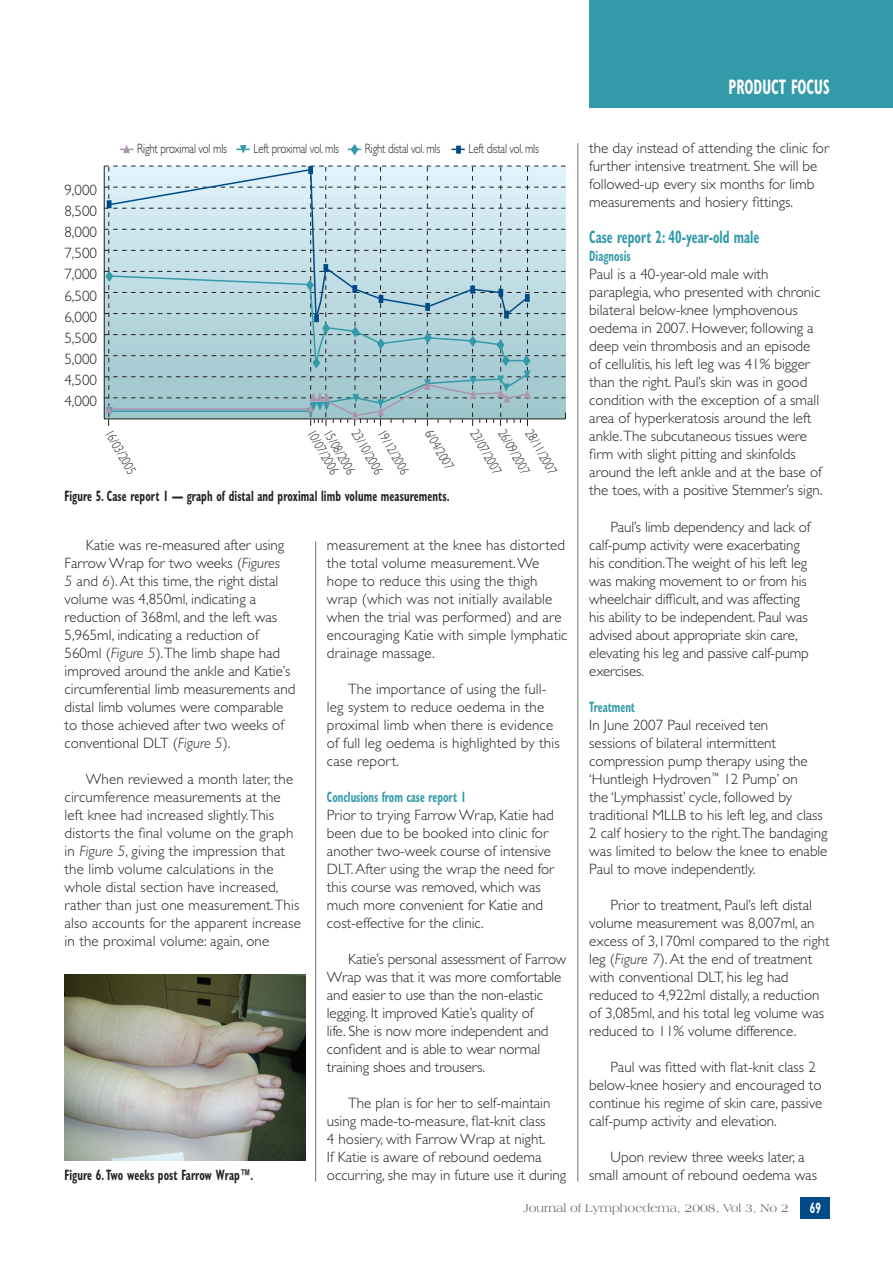
<style>
.page{position:relative;width:893px;height:1264px;background:#fff}
.page>*{position:absolute;margin:0;border:0;box-sizing:border-box;transform-origin:0 0}
.t1{font:700 condensed 21px "Gill Sans";color:#fff;scale:.7 1}
.t2{font:700 condensed 18px "Gill Sans";color:#339aa9;scale:.7 1}
.t3{font:300 15px/18px "Gill Sans";color:#231f20}
.t4{font:700 condensed 15px "Gill Sans";letter-spacing:.01em;color:#231f20;scale:.7 1}
.t5{font:700 condensed 15px "Gill Sans";color:#339aa9;scale:.7 1}
.t6{font:700 condensed 15px "Gill Sans";color:#fff;scale:.7 1}
.t7{font:300 13.5px "Gill Sans";letter-spacing:-.02em;color:#231f20;scale:.8 1}
.t8{font:12px "Americana BT";color:#727172}
.s1{font-style:italic}
</style>
<div class="page">
<div style="left:800px;top:1196px;width:30px;height:21px;background:#004b87"></div>
<div style="left:589px;top:0;width:303px;height:108px;background:#339aa9"></div>
<hr style="left:315px;top:541px;width:1px;height:640px;background:#727172">
<hr style="left:577px;top:143px;width:1px;height:1038px;background:#727172">
<img style="left:65px;top:974px;width:240px;height:185px">
<svg style="left:104px;top:166px;width:462px;height:260px;background:#b3cfd7"></svg>
<svg style="left:456px;top:146px;width:5px;height:8px"></svg>
<svg style="left:120px;top:145px;width:13px;height:8px"></svg>
<svg style="left:236px;top:145px;width:14px;height:9px"></svg>
<svg style="left:348px;top:144px;width:13px;height:11px"></svg>
<svg style="left:451px;top:148px;width:14px;height:2px"></svg>
<p class="t7" style="left:137px;top:141px;width:114px">Right proximal vol mls</p>
<p class="t7" style="left:253px;top:141px;width:108px">Left proximal vol. mls</p>
<p class="t7" style="left:365px;top:141px;width:96px">Right distal vol. mls</p>
<p class="t7" style="left:468px;top:141px;width:89px">Left distal vol. mls</p>
<p class="t3" style="left:64px;top:181px;width:34px">9,000</p>
<p class="t3" style="left:64px;top:202px;width:34px">8,500</p>
<p class="t3" style="left:64px;top:223px;width:34px">8,000</p>
<p class="t3" style="left:64px;top:244px;width:34px">7,500</p>
<p class="t3" style="left:64px;top:265px;width:34px">7,000</p>
<p class="t3" style="left:64px;top:286px;width:34px">6,500</p>
<p class="t3" style="left:64px;top:308px;width:34px">6,000</p>
<p class="t3" style="left:64px;top:329px;width:34px">5,500</p>
<p class="t3" style="left:64px;top:350px;width:34px">5,000</p>
<p class="t3" style="left:64px;top:371px;width:34px">4,500</p>
<p class="t3" style="left:64px;top:392px;width:34px">4,000</p>
<p class="t7" style="left:361px;top:426px;width:63px;rotate:60deg">23/10/2006</p>
<p class="t7" style="left:387px;top:426px;width:63px;rotate:60deg">19/12/2006</p>
<p class="t7" style="left:435px;top:426px;width:56px;rotate:60deg">6/04/2007</p>
<p class="t7" style="left:480px;top:426px;width:63px;rotate:60deg">23/07/2007</p>
<p class="t7" style="left:508px;top:426px;width:63px;rotate:60deg">26/09/2007</p>
<p class="t7" style="left:535px;top:426px;width:63px;rotate:60deg">28/11/2007</p>
<p class="t7" style="left:115px;top:426px;width:63px;rotate:60deg">16/03/2005</p>
<p class="t7" style="left:317px;top:426px;width:63px;rotate:60deg">10/07/2006</p>
<p class="t7" style="left:334px;top:426px;width:63px;rotate:60deg">15/08/2006</p>
<p class="t4" style="left:65px;top:486px;width:551px">Figure 5. Case report 1 — graph of distal and proximal limb volume measurements.</p>
<p class="t3" style="left:65px;top:536px;width:232px;text-indent:21px">Katie was re-measured after using Farrow Wrap for two weeks (<span class="s1">Figures<br>5</span> and <span class="s1">6</span>). At this time, the right distal volume was 4,850ml, indicating a reduction of 368ml, and the left was 5,965ml, indicating a reduction of 560ml (<span class="s1">Figure 5</span>). The limb shape had improved around the ankle and Katie’s circumferential limb measurements and distal limb volumes were comparable to those achieved after two weeks of conventional DLT (<span class="s1">Figure 5</span>).</p>
<p class="t3" style="left:65px;top:770px;width:238px;text-indent:21px">When reviewed a month later, the circumference measurements at the left knee had increased slightly. This distorts the final volume on the graph in <span class="s1">Figure 5</span>, giving the impression that the limb volume calculations in the whole distal section have increased, rather than just one measurement. This also accounts for the apparent increase in the proximal volume: again, one</p>
<p class="t3" style="left:327px;top:536px;width:242px">measurement at the knee has distorted the total volume measurement. We hope to reduce this using the thigh wrap (which was not initially available when the trial was performed) and are encouraging Katie with simple lymphatic drainage massage.</p>
<p class="t3" style="left:327px;top:680px;width:234px;text-indent:21px">The importance of using the full&shy;leg system to reduce oedema in the proximal limb when there is evidence of full leg oedema is highlighted by this case report.</p>
<p class="t5" style="left:327px;top:788px;width:200px">Conclusions from case report 1</p>
<p class="t3" style="left:327px;top:806px;width:229px">Prior to trying Farrow Wrap, Katie had been due to be booked into clinic for another two-week course of intensive DLT. After using the wrap the need for this course was removed, which was much more convenient for Katie and cost-effective for the clinic.</p>
<p class="t3" style="left:327px;top:950px;width:241px;text-indent:21px">Katie’s personal assessment of Farrow Wrap was that it was more comfortable and easier to use than the non-elastic legging. It improved Katie’s quality of<br>life. She is now more independent and confident and is able to wear normal training shoes and trousers.</p>
<p class="t3" style="left:327px;top:1094px;width:225px;text-indent:21px">The plan is for her to self-maintain using made-to-measure, flat-knit class 4 hosiery, with Farrow Wrap at night.<br>If Katie is aware of rebound oedema</p>
<p class="t4" style="left:65px;top:1165px;width:271px">Figure 6. Two weeks post Farrow Wrap™.</p>
<p class="t3" style="left:327px;top:1166px;width:241px">occurring, she may in future use it during</p>
<h1 class="t1" style="left:728px;top:74px;width:146px">PRODUCT FOCUS</h1>
<p class="t3" style="left:589px;top:139px;width:241px">the day instead of attending the clinic for further intensive treatment. She will be followed-up every six months for limb measurements and hosiery fittings.</p>
<p class="t2" style="left:589px;top:226px;width:244px">Case report 2: 40-year-old male</p>
<p class="t5" style="left:589px;top:247px;width:60px">Diagnosis</p>
<p class="t3" style="left:589px;top:265px;width:235px">Paul is a 40-year-old male with paraplegia, who presented with chronic bilateral below-knee lymphovenous oedema in 2007. However, following a deep vein thrombosis and an episode of cellulitis, his left leg was 41% bigger than the right. Paul’s skin was in good condition with the exception of a small area of hyperkeratosis around the left ankle. The subcutaneous tissues were firm with slight pitting and skinfolds around the left ankle and at the base of the toes, with a positive Stemmer’s sign.</p>
<p class="t3" style="left:589px;top:517px;width:223px;text-indent:21px">Paul’s limb dependency and lack of calf-pump activity were exacerbating his condition.The weight of his left leg was making movement to or from his wheelchair difficult, and was affecting his ability to be independent. Paul was advised about appropriate skin care, elevating his leg and passive calf-pump exercises.</p>
<p class="t5" style="left:589px;top:697px;width:67px">Treatment</p>
<p class="t3" style="left:589px;top:715px;width:240px">In June 2007 Paul received ten<br>sessions of bilateral intermittent compression pump therapy using the ‘Huntleigh Hydroven<sup>™</sup> 12 Pump’ on<br>the ‘Lymphassist’ cycle, followed by traditional MLLB to his left leg, and class 2 calf hosiery to the right. The bandaging was limited to below the knee to enable Paul to move independently.</p>
<p class="t3" style="left:589px;top:895px;width:242px;text-indent:21px">Prior to treatment, Paul’s left distal volume measurement was 8,007ml, an excess of 3,170ml compared to the right leg (<span class="s1">Figure 7</span>). At the end of treatment with conventional DLT, his leg had reduced to 4,922ml distally, a reduction of 3,085ml, and his total leg volume was reduced to 11% volume difference.</p>
<p class="t3" style="left:589px;top:1057px;width:234px;text-indent:21px">Paul was fitted with flat-knit class 2 below-knee hosiery and encouraged to continue his regime of skin care, passive calf-pump activity and elevation.</p>
<p class="t3" style="left:589px;top:1147px;width:229px;text-align:center">Upon review three weeks later, a<br>small amount of rebound oedema was</p>
<p class="t8" style="left:523px;top:1200px;width:267px">Journal of Lymphoedema, 2008, Vol 3, No 2</p>
<p class="t6" style="left:810px;top:1199px;width:17px">69</p>
</div>
